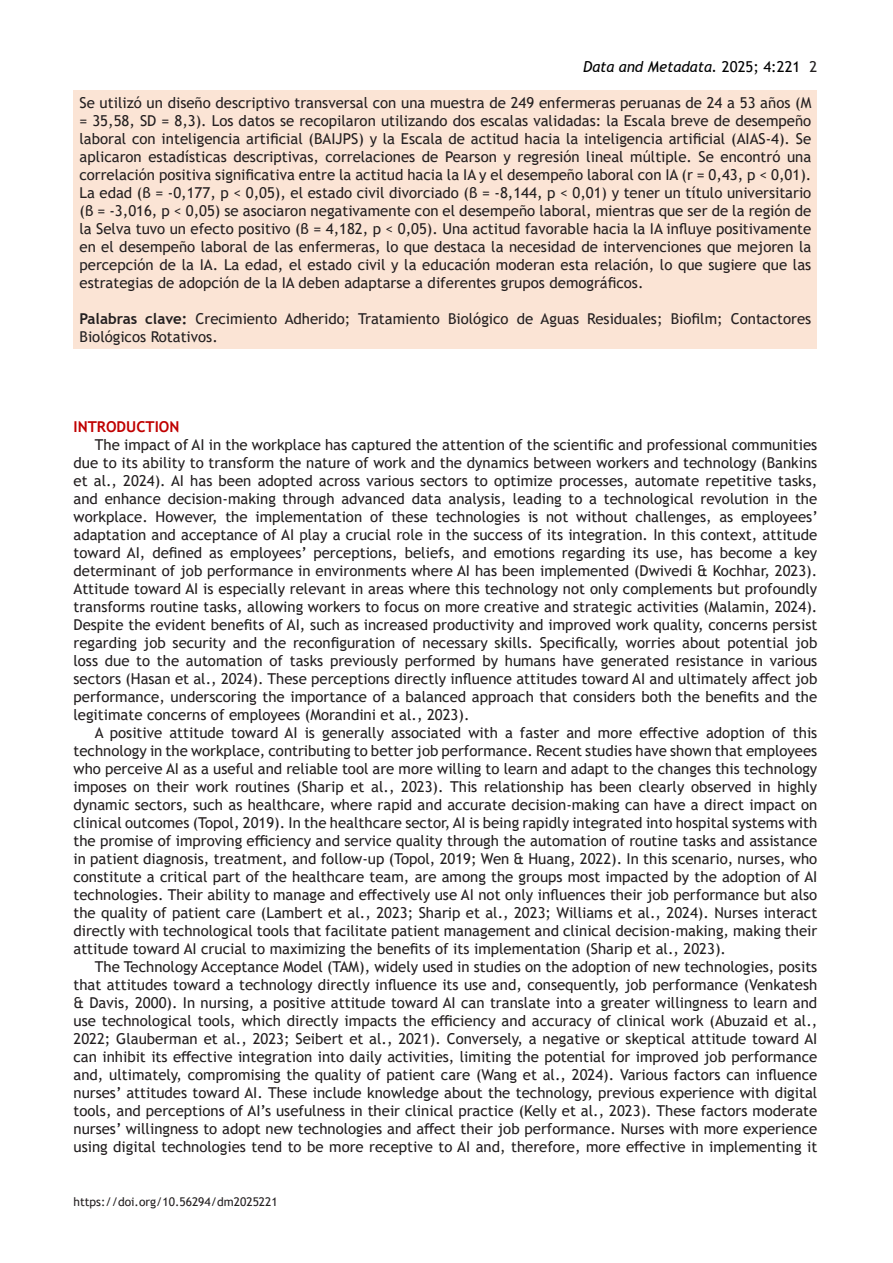
<style>
.page{position:relative;width:893px;height:1263px;background:#fff}
.page>*{position:absolute;margin:0;border:0;box-sizing:border-box;transform-origin:0 0}
.t1{font:15px/18px "Trebuchet MS";color:#231f20;text-align:justify}
.t2{font:italic 15px "Trebuchet MS";color:#000}
.t3{font:700 15px "Trebuchet MS";color:#c00000}
.t4{font:12px "Trebuchet MS";color:#231f20}
.s1{font-style:normal}
.s2{font-style:normal;color:#231f20}
.s3{font-weight:700}
</style>
<div class="page">
<div style="left:74px;top:90px;width:743px;height:258px;background:#fbe4d5"></div>
<p class="t2" style="left:583px;top:58px;width:236px">Data and Metadata. <span class="s1">2025; 4:221</span> <span class="s2">2</span></p>
<p class="t1" style="left:80px;top:94px;width:733px">Se utilizó un diseño descriptivo transversal con una muestra de 249 enfermeras peruanas de 24 a 53 años (M = 35,58, SD = 8,3). Los datos se recopilaron utilizando dos escalas validadas: la Escala breve de desempeño laboral con inteligencia artificial (BAIJPS) y la Escala de actitud hacia la inteligencia artificial (AIAS-4). Se aplicaron estadísticas descriptivas, correlaciones de Pearson y regresión lineal múltiple. Se encontró una correlación positiva significativa entre la actitud hacia la IA y el desempeño laboral con IA (r = 0,43, p &lt; 0,01).<br>La edad (β = -0,177, p &lt; 0,05), el estado civil divorciado (β = -8,144, p &lt; 0,01) y tener un título universitario (β = -3,016, p &lt; 0,05) se asociaron negativamente con el desempeño laboral, mientras que ser de la región de la Selva tuvo un efecto positivo (β = 4,182, p &lt; 0,05). Una actitud favorable hacia la IA influye positivamente en el desempeño laboral de las enfermeras, lo que destaca la necesidad de intervenciones que mejoren la percepción de la IA. La edad, el estado civil y la educación moderan esta relación, lo que sugiere que las estrategias de adopción de la IA deben adaptarse a diferentes grupos demográficos.</p>
<p class="t1" style="left:80px;top:310px;width:733px"><span class="s3">Palabras clave:</span> Crecimiento Adherido; Tratamiento Biológico de Aguas Residuales; Biofilm; Contactores<br>Biológicos Rotativos.</p>
<p class="t3" style="left:74px;top:417px;width:107px">INTRODUCTION</p>
<p class="t1" style="left:74px;top:436px;width:746px;text-indent:21px">The impact of AI in the workplace has captured the attention of the scientific and professional communities due to its ability to transform the nature of work and the dynamics between workers and technology (Bankins et al., 2024). AI has been adopted across various sectors to optimize processes, automate repetitive tasks, and enhance decision-making through advanced data analysis, leading to a technological revolution in the workplace. However, the implementation of these technologies is not without challenges, as employees’ adaptation and acceptance of AI play a crucial role in the success of its integration. In this context, attitude toward AI, defined as employees’ perceptions, beliefs, and emotions regarding its use, has become a key determinant of job performance in environments where AI has been implemented (Dwivedi &amp; Kochhar, 2023).<br>Attitude toward AI is especially relevant in areas where this technology not only complements but profoundly transforms routine tasks, allowing workers to focus on more creative and strategic activities (Malamin, 2024).<br>Despite the evident benefits of AI, such as increased productivity and improved work quality, concerns persist regarding job security and the reconfiguration of necessary skills. Specifically, worries about potential job loss due to the automation of tasks previously performed by humans have generated resistance in various sectors (Hasan et al., 2024). These perceptions directly influence attitudes toward AI and ultimately affect job performance, underscoring the importance of a balanced approach that considers both the benefits and the legitimate concerns of employees (Morandini et al., 2023).</p>
<p class="t1" style="left:74px;top:724px;width:745px;text-indent:21px">A positive attitude toward AI is generally associated with a faster and more effective adoption of this technology in the workplace, contributing to better job performance. Recent studies have shown that employees who perceive AI as a useful and reliable tool are more willing to learn and adapt to the changes this technology imposes on their work routines (Sharip et al., 2023). This relationship has been clearly observed in highly dynamic sectors, such as healthcare, where rapid and accurate decision-making can have a direct impact on clinical outcomes (Topol, 2019). In the healthcare sector, AI is being rapidly integrated into hospital systems with the promise of improving efficiency and service quality through the automation of routine tasks and assistance in patient diagnosis, treatment, and follow-up (Topol, 2019; Wen &amp; Huang, 2022). In this scenario, nurses, who constitute a critical part of the healthcare team, are among the groups most impacted by the adoption of AI technologies. Their ability to manage and effectively use AI not only influences their job performance but also the quality of patient care (Lambert et al., 2023; Sharip et al., 2023; Williams et al., 2024). Nurses interact directly with technological tools that facilitate patient management and clinical decision-making, making their attitude toward AI crucial to maximizing the benefits of its implementation (Sharip et al., 2023).</p>
<p class="t1" style="left:74px;top:958px;width:745px;text-indent:21px">The Technology Acceptance Model (TAM), widely used in studies on the adoption of new technologies, posits that attitudes toward a technology directly influence its use and, consequently, job performance (Venkatesh &amp; Davis, 2000). In nursing, a positive attitude toward AI can translate into a greater willingness to learn and use technological tools, which directly impacts the efficiency and accuracy of clinical work (Abuzaid et al., 2022; Glauberman et al., 2023; Seibert et al., 2021). Conversely, a negative or skeptical attitude toward AI can inhibit its effective integration into daily activities, limiting the potential for improved job performance and, ultimately, compromising the quality of patient care (Wang et al., 2024). Various factors can influence nurses’ attitudes toward AI. These include knowledge about the technology, previous experience with digital tools, and perceptions of AI’s usefulness in their clinical practice (Kelly et al., 2023). These factors moderate nurses’ willingness to adopt new technologies and affect their job performance. Nurses with more experience using digital technologies tend to be more receptive to AI and, therefore, more effective in implementing it</p>
<p class="t4" style="left:74px;top:1194px;width:206px">https://doi.org/10.56294/dm2025221</p>
</div>
